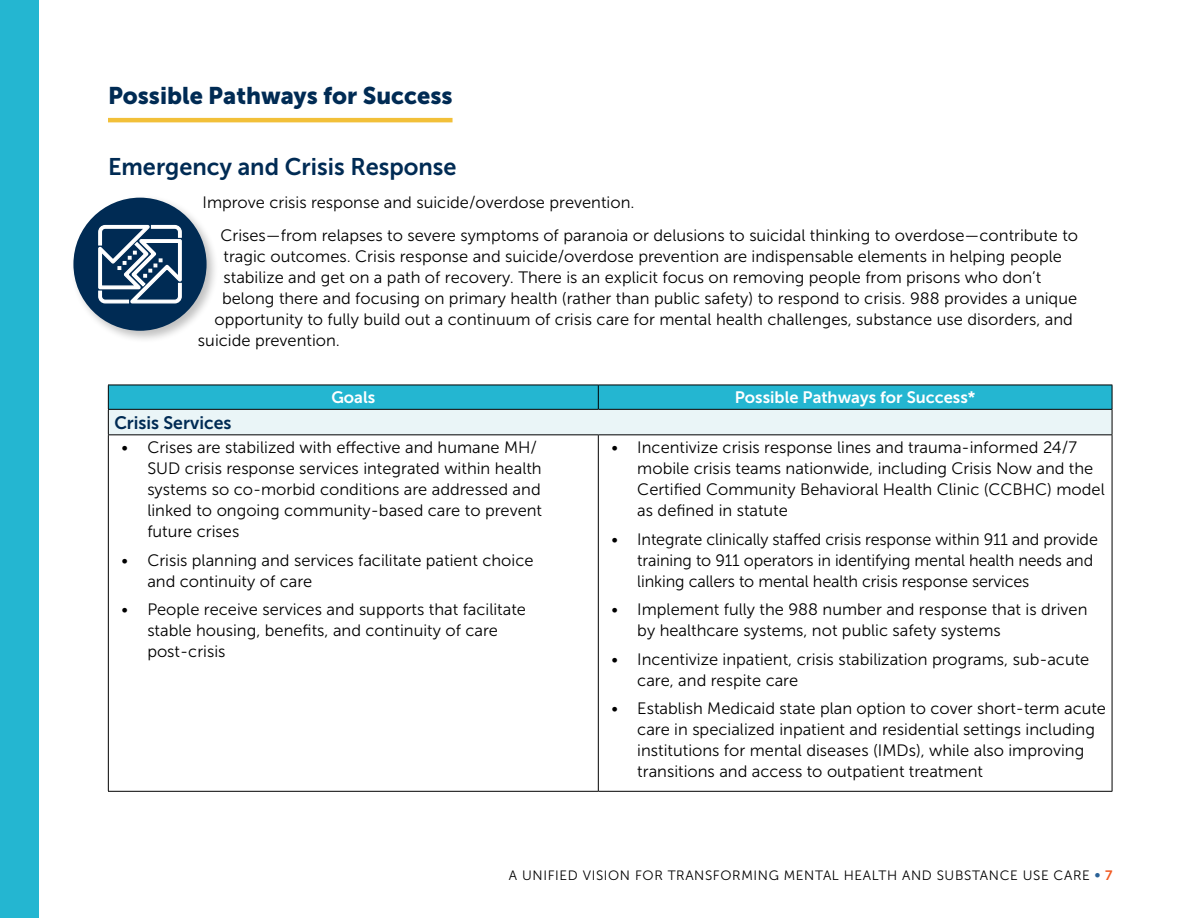
<style>
.page{position:relative;width:1188px;height:918px;background:#fff}
.page>*{position:absolute;margin:0;border:0;box-sizing:border-box;transform-origin:0 0}
.t1{font:24px "Museo Sans 900";color:#002b54}
.t2{font:24px "Museo Sans 700";color:#002b54}
.t3{font:18px "Museo Sans 700";color:#002b54}
.t4{font:16.5px/21px "Museo Sans 300";color:#000}
.t5{font:16.5px "Museo Sans 700";color:#fff}
.t6{font:13.5px "Museo Sans 300";letter-spacing:.045em;color:#000}
.s1{font-family:"Museo Sans 700";color:#2b6297}
.s2{font-family:"Museo Sans 700";color:#f15a22}
</style>
<div class="page">
<div style="left:70px;top:195px;width:150px;height:149px;background:#000;opacity:.25"></div>
<div style="left:73px;top:198px;width:134px;height:133px;background:#002b54;border-radius:50%"></div>
<svg style="left:98px;top:224px;width:84px;height:80px"></svg>
<div style="left:0;top:0;width:39px;height:918px;background:#24b6d1"></div>
<hr style="left:108px;top:118px;width:345px;height:4px;background:#f2c039">
<hr style="left:598px;top:435px;width:1px;height:356px;background:#000">
<svg style="left:108px;top:385px;width:1005px;height:50px;background:#83ccda"></svg>
<hr style="left:108px;top:435px;width:490px;height:1px;background:#000">
<hr style="left:108px;top:435px;width:1px;height:356px;background:#000">
<hr style="left:598px;top:435px;width:514px;height:1px;background:#000">
<hr style="left:1112px;top:435px;width:1px;height:356px;background:#000">
<hr style="left:108px;top:791px;width:490px;height:1px;background:#000">
<hr style="left:598px;top:791px;width:514px;height:1px;background:#000">
<h1 class="t1" style="left:108px;top:82px;width:346px">Possible Pathways for Success</h1>
<h1 class="t2" style="left:108px;top:153px;width:350px">Emergency and Crisis Response</h1>
<p class="t4" style="left:221px;top:186px;width:859px;line-height:33px;text-indent:-18px">Improve crisis response and suicide/overdose prevention.<br>Crises—from relapses to severe symptoms of paranoia or delusions to suicidal thinking to overdose—contribute to</p>
<p class="t4" style="left:224px;top:246px;width:840px">tragic outcomes. Crisis response and suicide/overdose prevention are indispensable elements in helping people</p>
<p class="t4" style="left:224px;top:267px;width:819px">stabilize and get on a path of recovery. There is an explicit focus on removing people from prisons who don’t</p>
<p class="t4" style="left:222px;top:288px;width:857px">belong there and focusing on primary health (rather than public safety) to respond to crisis. 988 provides a unique</p>
<p class="t4" style="left:214px;top:309px;width:860px">opportunity to fully build out a continuum of crisis care for mental health challenges, substance use disorders, and</p>
<p class="t4" style="left:198px;top:330px;width:144px">suicide prevention.</p>
<p class="t5" style="left:331px;top:388px;width:45px">Goals</p>
<p class="t5" style="left:735px;top:388px;width:242px">Possible Pathways for Success*</p>
<p class="t3" style="left:114px;top:413px;width:119px">Crisis Services</p>
<p class="t4" style="left:147px;top:437px;width:396px;text-indent:-26px">• Crises are stabilized with effective and humane MH/ SUD crisis response services integrated within health systems so co-morbid conditions are addressed and linked to ongoing community-based care to prevent future crises</p>
<p class="t4" style="left:147px;top:550px;width:388px;text-indent:-26px">• Crisis planning and services facilitate patient choice and continuity of care</p>
<p class="t4" style="left:147px;top:599px;width:380px;text-indent:-26px">• People receive services and supports that facilitate stable housing, benefits, and continuity of care post-crisis</p>
<p class="t4" style="left:637px;top:437px;width:469px;text-indent:-26px">• Incentivize crisis response lines and trauma-informed 24/7 mobile crisis teams nationwide, including Crisis Now and the Certified Community Behavioral Health Clinic (CCBHC) model as defined in statute</p>
<p class="t4" style="left:637px;top:529px;width:462px;text-indent:-26px">• Integrate clinically staffed crisis response within 911 and provide training to 911 operators in identifying mental health needs and linking callers to mental health crisis response services</p>
<p class="t4" style="left:637px;top:599px;width:452px;text-indent:-26px">• Implement fully the 988 number and response that is driven by healthcare systems, not public safety systems</p>
<p class="t4" style="left:637px;top:649px;width:454px;text-indent:-26px">• Incentivize inpatient, crisis stabilization programs, sub-acute care, and respite care</p>
<p class="t4" style="left:637px;top:698px;width:470px;text-indent:-26px">• Establish Medicaid state plan option to cover short-term acute care in specialized inpatient and residential settings including institutions for mental diseases (IMDs), while also improving transitions and access to outpatient treatment</p>
<p class="t6" style="left:509px;top:868px;width:605px">A UNIFIED VISION FOR TRANSFORMING MENTAL HEALTH AND SUBSTANCE USE CARE <span class="s1">•</span> <span class="s2">7</span></p>
</div>
